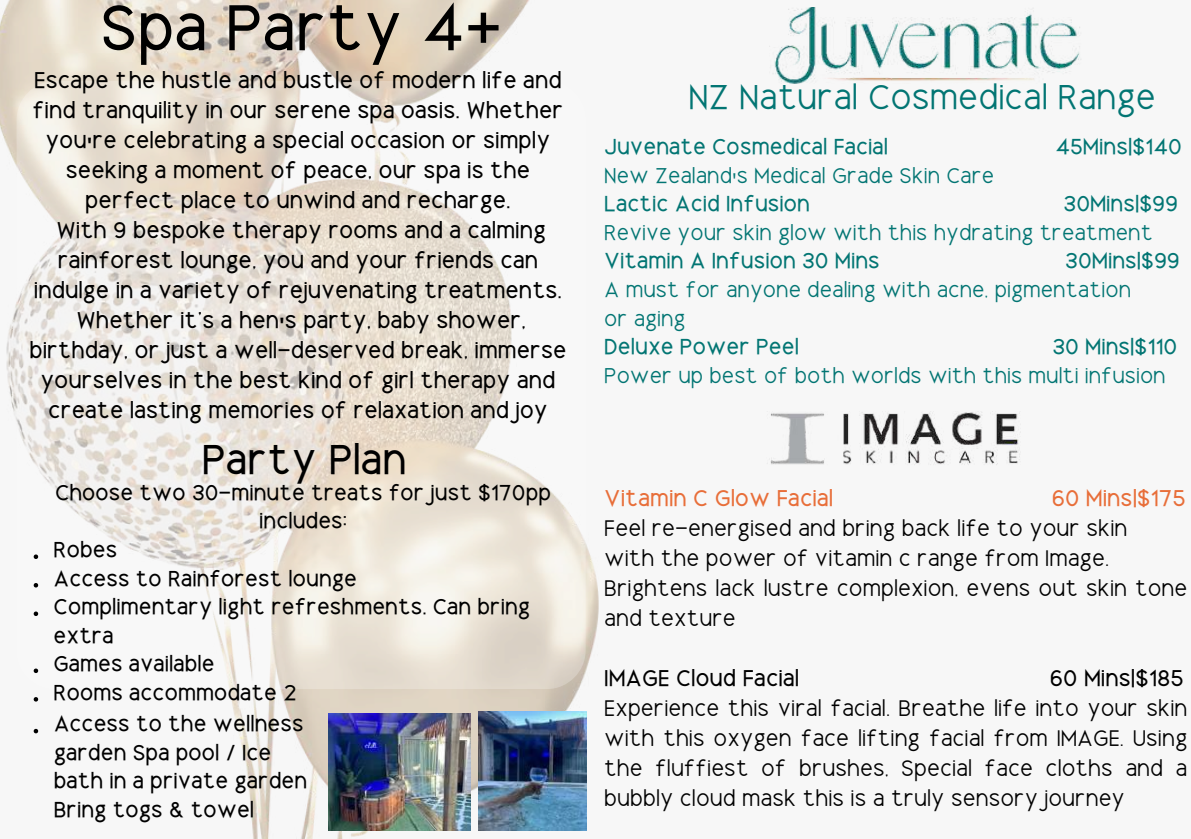
<style>
.page{position:relative;width:1191px;height:839px;background:#fff}
.page>*{position:absolute;margin:0;border:0;box-sizing:border-box;transform-origin:0 0}
.t1{font:700 60px "Dotcom";color:#000}
.t2{font:700 39px "Dotcom";color:#000}
.t3{font:33.2px "Dotcom";color:#027573}
.t4{font:700 21.4px/30px "Dotcom";color:#000;text-align:center}
.t5{font:21.4px/30px "Dotcom";color:#000}
.t6{font:700 21.4px "Dotcom";color:#e86e39}
.t7{font:700 20.6px/28.4px "Dotcom";color:#000}
.t8{font:20.6px/28.4px "Dotcom";color:#027573}
.t9{font:700 20.6px "Dotcom";color:#027573}
.s1{font-family:"Noto Sans"}
.s2{font-weight:700}
</style>
<div class="page">
<div style="left:0;top:0;width:1191px;height:838px;background:#f7f7f7"></div>
<img style="left:774px;top:7px;width:307px;height:77px">
<img style="left:770px;top:411px;width:250px;height:54px">
<img style="left:0;top:0;width:598px;height:838px">
<svg style="left:17px;top:81px;width:569px;height:607px"></svg>
<img style="left:328px;top:713px;width:143px;height:117px">
<img style="left:478px;top:711px;width:108px;height:119px">
<svg style="left:34px;top:554px;width:4px;height:5px"></svg>
<svg style="left:34px;top:583px;width:4px;height:4px"></svg>
<svg style="left:34px;top:611px;width:4px;height:5px"></svg>
<svg style="left:34px;top:668px;width:4px;height:5px"></svg>
<svg style="left:34px;top:697px;width:4px;height:4px"></svg>
<svg style="left:34px;top:728px;width:4px;height:5px"></svg>
<h1 class="t1" style="left:100px;top:19px;width:403px">Spa Party 4+</h1>
<p class="t4" style="left:29px;top:73px;width:539px">Escape the hustle and bustle of modern life and find tranquility in our serene spa oasis. Whether you<span class="s1">'</span>re celebrating a special occasion or simply seeking a moment of peace, our spa is the perfect place to unwind and recharge.<br>With 9 bespoke therapy rooms and a calming rainforest lounge, you and your friends can indulge in a variety of rejuvenating treatments.<br>Whether it’s a hen<span class="s1">'</span>s party, baby shower, birthday, or just a well-deserved break, immerse yourselves in the best kind of girl therapy and create lasting memories of relaxation and joy</p>
<h2 class="t2" style="left:202px;top:453px;width:206px">Party Plan</h2>
<p class="t7" style="left:55px;top:485px;width:498px">Choose two 30-minute treats for just $170pp</p>
<p class="t7" style="left:259px;top:514px;width:90px">includes:</p>
<p class="t7" style="left:54px;top:542px;width:65px">Robes</p>
<p class="t7" style="left:54px;top:571px;width:305px">Access to Rainforest lounge</p>
<p class="t7" style="left:54px;top:599px;width:478px">Complimentary light refreshments. Can bring</p>
<p class="t7" style="left:54px;top:628px;width:62px">extra</p>
<p class="t7" style="left:54px;top:656px;width:163px">Games available</p>
<p class="t7" style="left:54px;top:685px;width:245px">Rooms accommodate 2</p>
<p class="t7" style="left:54px;top:717px;width:255px">Access to the wellness garden Spa pool / Ice bath in a private garden<br>Bring togs &amp; towel</p>
<h3 class="t3" style="left:689px;top:92px;width:469px">NZ Natural Cosmedical Range</h3>
<p class="t9" style="left:604px;top:144px;width:285px">Juvenate Cosmedical Facial</p>
<p class="t9" style="left:1055px;top:144px;width:128px">45Mins|$140</p>
<p class="t8" style="left:604px;top:168px;width:392px">New Zealand<span class="s1">'</span>s Medical Grade Skin Care<br><span class="s2">Lactic Acid Infusion</span></p>
<p class="t9" style="left:1064px;top:201px;width:116px">30Mins|$99</p>
<p class="t8" style="left:604px;top:225px;width:550px">Revive your skin glow with this hydrating treatment</p>
<p class="t9" style="left:604px;top:258px;width:277px">Vitamin A Infusion 30 Mins</p>
<p class="t9" style="left:1065px;top:258px;width:116px">30Mins|$99</p>
<p class="t8" style="left:604px;top:282px;width:528px">A must for anyone dealing with acne, pigmentation or aging</p>
<p class="t9" style="left:604px;top:343px;width:196px">Deluxe Power Peel</p>
<p class="t9" style="left:1053px;top:343px;width:126px">30 Mins|$110</p>
<p class="t8" style="left:604px;top:368px;width:563px">Power up best of both worlds with this multi infusion</p>
<p class="t6" style="left:604px;top:494px;width:231px">Vitamin C Glow Facial</p>
<p class="t6" style="left:1052px;top:494px;width:135px">60 Mins|$175</p>
<p class="t5" style="left:604px;top:520px;width:585px">Feel re-energised and bring back life to your skin<br>with the power of vitamin c range from Image.<br>Brightens lack lustre complexion, evens out skin tone and texture</p>
<p class="t4" style="left:604px;top:670px;width:197px">IMAGE Cloud Facial</p>
<p class="t4" style="left:1050px;top:670px;width:135px">60 Mins|$185</p>
<p class="t5" style="left:604px;top:700px;width:585px;text-align:justify">Experience this viral facial. Breathe life into your skin with this oxygen face lifting facial from IMAGE. Using the fluffiest of brushes, Special face cloths and a bubbly cloud mask this is a truly sensory journey</p>
</div>
